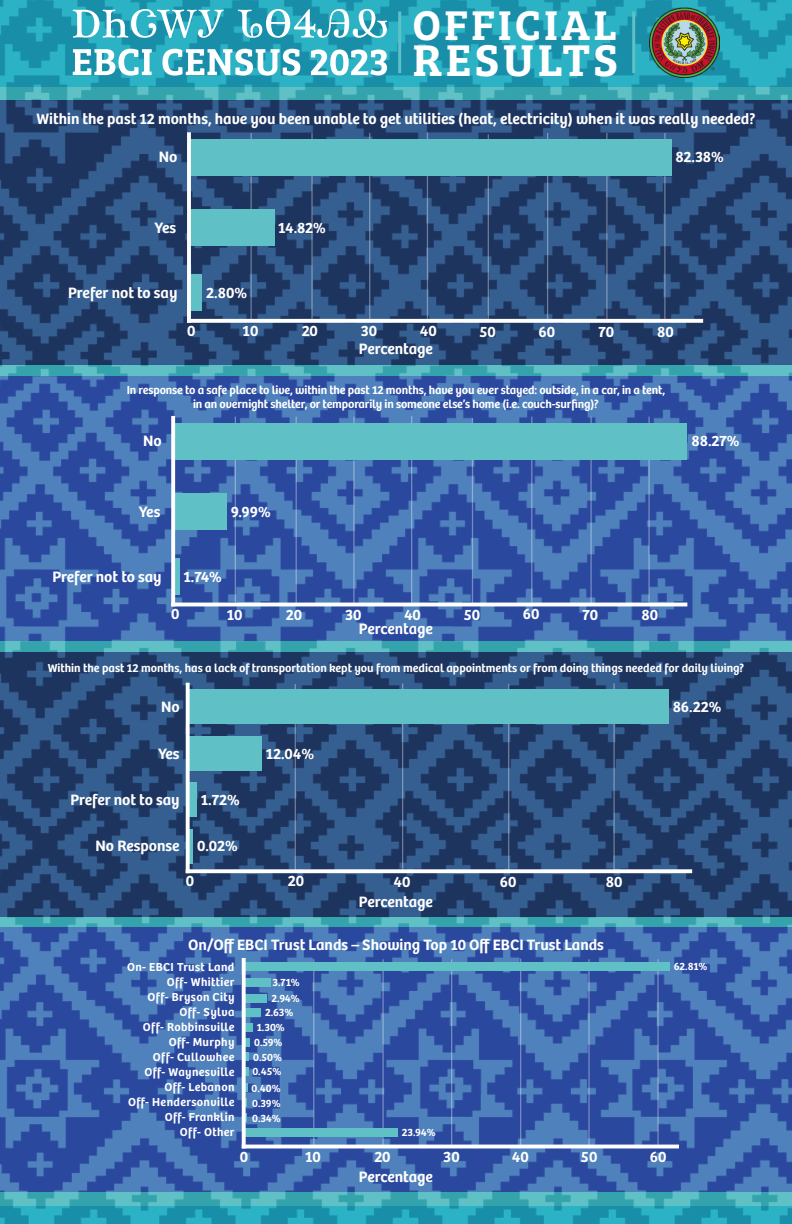
<style>
.page{position:relative;width:792px;height:1224px;background:#fff}
.page>*{position:absolute;margin:0;border:0;box-sizing:border-box;transform-origin:0 0}
.t1{font:46px "Bree Serif Sb";letter-spacing:.075em;color:#fff}
.t2{font:43px "Bree Serif Sb";letter-spacing:.07em;color:#fff}
.t3{font:600 15.6px "Bree";color:#fff}
.t4{font:600 12px "Bree";color:#fff}
.t5{font:600 12px "Bree";letter-spacing:.03em;color:#fff}
.t6{font:600 11px "Bree";letter-spacing:-.02em;color:#fff}
</style>
<div class="page">
<img style="left:0;top:86px;width:792px;height:1121px">
<svg style="left:0;top:0;width:792px;height:86px;fill:#1c96ae"></svg>
<svg style="left:0;top:1207px;width:792px;height:17px;fill:#1c96ae"></svg>
<svg style="left:73px;top:9px;width:151px;height:29px"></svg>
<svg style="left:238px;top:9px;width:149px;height:29px"></svg>
<svg style="left:73px;top:49px;width:79px;height:27px"></svg>
<svg style="left:162px;top:49px;width:138px;height:27px"></svg>
<svg style="left:311px;top:49px;width:76px;height:27px"></svg>
<img style="left:649px;top:7px;width:70px;height:71px">
<hr style="left:398px;top:12px;width:3px;height:61px;background:#5fc0c6">
<hr style="left:632px;top:12px;width:3px;height:61px;background:#5fc0c6">
<hr style="left:251px;top:133px;width:1px;height:186px;background:#fff">
<hr style="left:311px;top:133px;width:2px;height:186px;background:#fff">
<hr style="left:488px;top:134px;width:1px;height:187px;background:#fff">
<hr style="left:369px;top:133px;width:1px;height:186px;background:#fff">
<hr style="left:547px;top:133px;width:1px;height:186px;background:#fff">
<hr style="left:427px;top:132px;width:1px;height:187px;background:#fff">
<hr style="left:606px;top:133px;width:2px;height:186px;background:#fff">
<hr style="left:664px;top:133px;width:2px;height:186px;background:#fff">
<div style="left:189px;top:139px;width:483px;height:37px;background:#5fc0c6"></div>
<div style="left:189px;top:209px;width:85px;height:37px;background:#5fc0c6"></div>
<div style="left:191px;top:275px;width:11px;height:36px;background:#5fc0c6"></div>
<hr style="left:187px;top:132px;width:4px;height:191px;background:#fff">
<svg style="left:191px;top:319px;width:512px;height:4px"></svg>
<hr style="left:235px;top:417px;width:1px;height:186px;background:#fff">
<hr style="left:296px;top:417px;width:1px;height:186px;background:#fff">
<hr style="left:472px;top:418px;width:1px;height:187px;background:#fff">
<hr style="left:353px;top:417px;width:2px;height:186px;background:#fff">
<hr style="left:531px;top:417px;width:1px;height:186px;background:#fff">
<hr style="left:411px;top:416px;width:1px;height:187px;background:#fff">
<hr style="left:590px;top:417px;width:2px;height:186px;background:#fff">
<hr style="left:648px;top:417px;width:2px;height:186px;background:#fff">
<div style="left:173px;top:423px;width:514px;height:36px;background:#5fc0c6"></div>
<div style="left:173px;top:493px;width:54px;height:36px;background:#5fc0c6"></div>
<div style="left:175px;top:558px;width:5px;height:37px;background:#5fc0c6"></div>
<svg style="left:171px;top:416px;width:4px;height:187px"></svg>
<hr style="left:171px;top:603px;width:516px;height:3px;background:#fff">
<hr style="left:295px;top:684px;width:1px;height:186px;background:#fff">
<hr style="left:508px;top:684px;width:1px;height:186px;background:#fff">
<hr style="left:402px;top:683px;width:1px;height:187px;background:#fff">
<hr style="left:613px;top:683px;width:2px;height:187px;background:#fff">
<div style="left:188px;top:690px;width:481px;height:34px;background:#5fc0c6"></div>
<div style="left:188px;top:736px;width:74px;height:34px;background:#5fc0c6"></div>
<div style="left:189px;top:782px;width:8px;height:34px;background:#5fc0c6"></div>
<hr style="left:189px;top:830px;width:4px;height:34px;background:#5fc0c6">
<svg style="left:186px;top:683px;width:4px;height:186px"></svg>
<svg style="left:186px;top:869px;width:506px;height:4px"></svg>
<hr style="left:382px;top:959px;width:2px;height:187px;background:#fff">
<hr style="left:313px;top:959px;width:1px;height:187px;background:#fff">
<hr style="left:451px;top:959px;width:1px;height:187px;background:#fff">
<hr style="left:588px;top:959px;width:2px;height:187px;background:#fff">
<hr style="left:657px;top:959px;width:2px;height:187px;background:#fff">
<hr style="left:520px;top:959px;width:1px;height:186px;background:#fff">
<div style="left:244px;top:1023px;width:9px;height:9px;background:#5fc0c6"></div>
<div style="left:244px;top:1038px;width:6px;height:9px;background:#5fc0c6"></div>
<div style="left:244px;top:1052px;width:5px;height:9px;background:#5fc0c6"></div>
<svg style="left:246px;top:1067px;width:2px;height:9px"></svg>
<svg style="left:246px;top:1083px;width:2px;height:9px"></svg>
<div style="left:244px;top:1128px;width:154px;height:9px;background:#5fc0c6"></div>
<div style="left:244px;top:963px;width:426px;height:8px;background:#5fc0c6"></div>
<div style="left:244px;top:994px;width:22px;height:9px;background:#5fc0c6"></div>
<div style="left:244px;top:1008px;width:17px;height:8px;background:#5fc0c6"></div>
<div style="left:244px;top:978px;width:27px;height:9px;background:#5fc0c6"></div>
<svg style="left:242px;top:958px;width:4px;height:187px"></svg>
<hr style="left:242px;top:1145px;width:437px;height:3px;background:#fff">
<h2 class="t2" style="left:412px;top:-8px;width:206px">OFFICIAL</h2>
<h1 class="t1" style="left:413px;top:25px;width:207px">RESULTS</h1>
<p class="t3" style="left:36px;top:107px;width:721px">Within the past 12 months, have you been unable to get utilities (heat, electricity) when it was really needed?</p>
<p class="t3" style="left:159px;top:145px;width:20px">No</p>
<p class="t3" style="left:676px;top:145px;width:50px">82.38%</p>
<p class="t3" style="left:155px;top:216px;width:23px">Yes</p>
<p class="t3" style="left:68px;top:281px;width:111px">Prefer not to say</p>
<p class="t3" style="left:206px;top:281px;width:42px">2.80%</p>
<p class="t3" style="left:278px;top:216px;width:49px">14.82%</p>
<p class="t3" style="left:187px;top:318px;width:10px">0</p>
<p class="t3" style="left:243px;top:319px;width:17px">10</p>
<p class="t3" style="left:302px;top:319px;width:18px">20</p>
<p class="t3" style="left:361px;top:319px;width:18px">30</p>
<p class="t3" style="left:420px;top:319px;width:18px">40</p>
<p class="t3" style="left:479px;top:319px;width:18px">50</p>
<p class="t3" style="left:539px;top:319px;width:18px">60</p>
<p class="t3" style="left:598px;top:320px;width:17px">70</p>
<p class="t3" style="left:657px;top:319px;width:18px">80</p>
<p class="t3" style="left:359px;top:336px;width:76px">Percentage</p>
<p class="t4" style="left:127px;top:380px;width:540px">In response to a safe place to live, within the past 12 months, have you ever stayed: outside, in a car, in a tent,</p>
<p class="t4" style="left:193px;top:394px;width:407px">in an overnight shelter, or temporarily in someone else’s home (i.e. couch-surfing)?</p>
<p class="t3" style="left:143px;top:428px;width:20px">No</p>
<p class="t3" style="left:139px;top:500px;width:23px">Yes</p>
<p class="t3" style="left:231px;top:500px;width:41px">9.99%</p>
<p class="t3" style="left:52px;top:565px;width:111px">Prefer not to say</p>
<p class="t3" style="left:184px;top:565px;width:40px">1.74%</p>
<p class="t3" style="left:171px;top:602px;width:10px">0</p>
<p class="t3" style="left:227px;top:603px;width:17px">10</p>
<p class="t3" style="left:286px;top:603px;width:18px">20</p>
<p class="t3" style="left:345px;top:603px;width:18px">30</p>
<p class="t3" style="left:404px;top:603px;width:18px">40</p>
<p class="t3" style="left:464px;top:603px;width:18px">50</p>
<p class="t3" style="left:523px;top:602px;width:18px">60</p>
<p class="t3" style="left:583px;top:602px;width:17px">70</p>
<p class="t3" style="left:641px;top:602px;width:18px">80</p>
<p class="t3" style="left:359px;top:617px;width:76px">Percentage</p>
<p class="t3" style="left:691px;top:428px;width:50px">88.27%</p>
<p class="t4" style="left:48px;top:659px;width:698px">Within the past 12 months, has a lack of transportation kept you from medical appointments or from doing things needed for daily living?</p>
<p class="t3" style="left:161px;top:695px;width:20px">No</p>
<p class="t3" style="left:158px;top:741px;width:23px">Yes</p>
<p class="t3" style="left:70px;top:788px;width:111px">Prefer not to say</p>
<p class="t3" style="left:96px;top:834px;width:86px">No Response</p>
<p class="t3" style="left:201px;top:788px;width:40px">1.72%</p>
<p class="t3" style="left:197px;top:834px;width:42px">0.02%</p>
<p class="t3" style="left:266px;top:741px;width:50px">12.04%</p>
<p class="t3" style="left:186px;top:869px;width:10px">0</p>
<p class="t3" style="left:288px;top:869px;width:18px">20</p>
<p class="t3" style="left:394px;top:869px;width:18px">40</p>
<p class="t3" style="left:500px;top:870px;width:18px">60</p>
<p class="t3" style="left:606px;top:870px;width:18px">80</p>
<p class="t3" style="left:359px;top:889px;width:76px">Percentage</p>
<p class="t3" style="left:188px;top:932px;width:417px">On/Off EBCI Trust Lands – Showing Top 10 Off EBCI Trust Lands</p>
<p class="t5" style="left:127px;top:958px;width:109px">On- EBCI Trust Land</p>
<p class="t5" style="left:167px;top:973px;width:69px">Off- Whittier</p>
<p class="t5" style="left:148px;top:988px;width:88px">Off- Bryson City</p>
<p class="t5" style="left:179px;top:1003px;width:57px">Off- Sylva</p>
<p class="t5" style="left:143px;top:1018px;width:93px">Off- Robbinsville</p>
<p class="t5" style="left:169px;top:1033px;width:67px">Off- Murphy</p>
<p class="t5" style="left:153px;top:1048px;width:83px">Off- Cullowhee</p>
<p class="t5" style="left:144px;top:1063px;width:92px">Off- Waynesville</p>
<p class="t5" style="left:164px;top:1078px;width:72px">Off- Lebanon</p>
<p class="t5" style="left:128px;top:1093px;width:108px">Off- Hendersonville</p>
<p class="t5" style="left:165px;top:1108px;width:71px">Off- Franklin</p>
<p class="t5" style="left:180px;top:1123px;width:56px">Off- Other</p>
<p class="t6" style="left:272px;top:974px;width:29px">3.71%</p>
<p class="t6" style="left:272px;top:990px;width:30px">2.94%</p>
<p class="t6" style="left:265px;top:1004px;width:30px">2.63%</p>
<p class="t6" style="left:257px;top:1019px;width:30px">1.30%</p>
<p class="t6" style="left:254px;top:1034px;width:30px">0.59%</p>
<p class="t6" style="left:253px;top:1049px;width:30px">0.50%</p>
<p class="t6" style="left:252px;top:1063px;width:30px">0.45%</p>
<p class="t6" style="left:252px;top:1079px;width:31px">0.40%</p>
<p class="t6" style="left:252px;top:1095px;width:30px">0.39%</p>
<p class="t6" style="left:252px;top:1110px;width:30px">0.34%</p>
<p class="t6" style="left:402px;top:1124px;width:35px">23.94%</p>
<p class="t3" style="left:673px;top:695px;width:50px">86.22%</p>
<p class="t6" style="left:674px;top:958px;width:35px">62.81%</p>
<p class="t3" style="left:240px;top:1145px;width:10px">0</p>
<p class="t3" style="left:305px;top:1145px;width:17px">10</p>
<p class="t3" style="left:374px;top:1145px;width:18px">20</p>
<p class="t3" style="left:443px;top:1145px;width:18px">30</p>
<p class="t3" style="left:512px;top:1145px;width:18px">40</p>
<p class="t3" style="left:581px;top:1145px;width:18px">50</p>
<p class="t3" style="left:650px;top:1145px;width:18px">60</p>
<p class="t3" style="left:359px;top:1164px;width:76px">Percentage</p>
</div>
